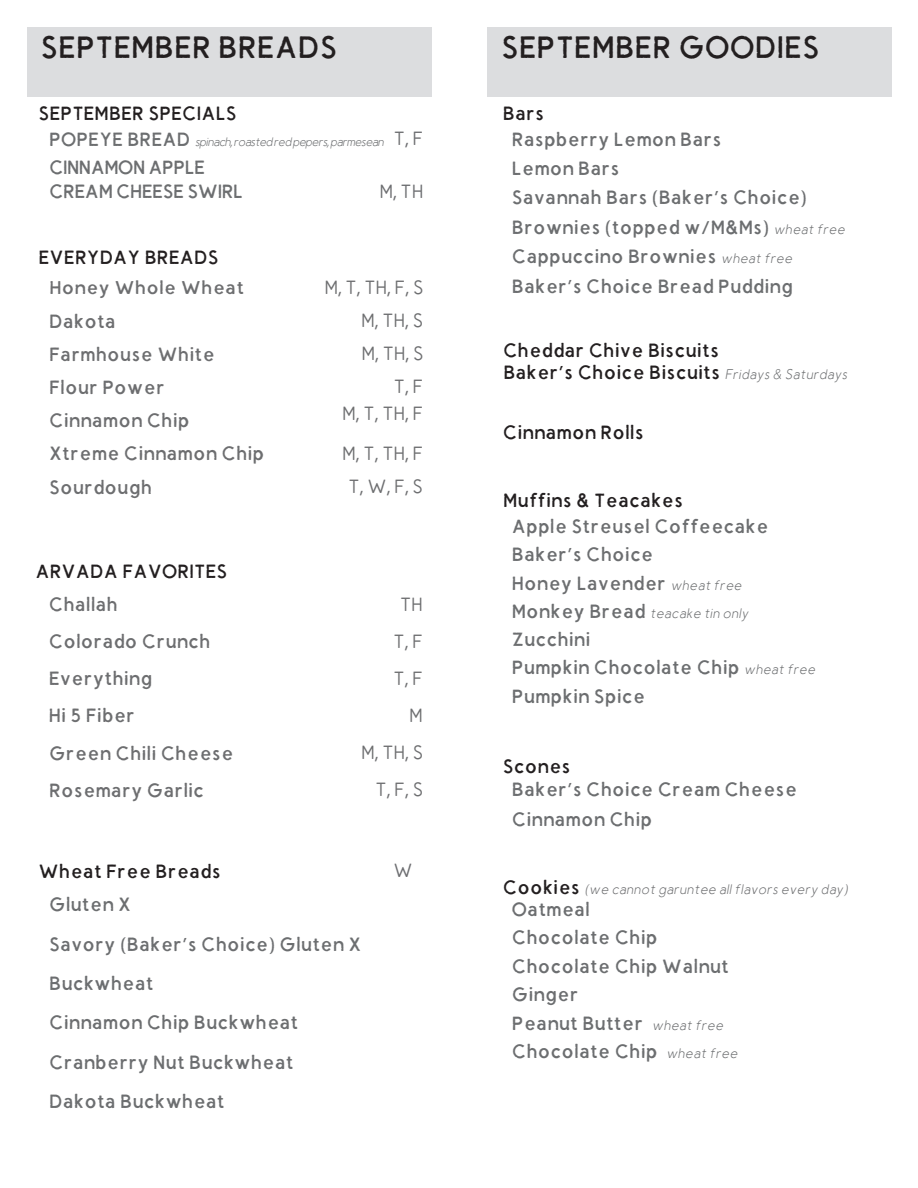
<style>
.page{position:relative;width:918px;height:1188px;background:#fff}
.page>*{position:absolute;margin:0;border:0;box-sizing:border-box;transform-origin:0 0}
.t1{font:31.5px "GH Simple Rustic";color:#231f20}
.t2{font:19.5px/39.5px "GH Simple Rustic";color:#6c6e70}
.t3{font:19.5px "GH Simple Rustic";color:#231f20}
.t4{font:19.5px "GH Simple Rustic";color:#6d6e70}
.t5{font:19.5px/23.4px "GH Simple Rustic";letter-spacing:-.03em;color:#6c6e70}
.t6{font:18.75px "GH Simple Rustic";color:#6d6e70;scale:1.04 1}
.t7{font:600 18px "GH Simple";color:#6d6e70}
.t8{font:600 18px "GH Simple";color:#6c6d70}
.t9{font:italic 13.5px "GH Simple";color:#6d6e70}
.t10{font:italic 13.5px "GH Simple";color:#6c6e70}
.t11{font:italic 12px "GH Simple";letter-spacing:-.07em;color:#6c6e70}
.s1{font-family:"GH Simple Rustic";font-style:normal;font-size:19.5px}
.s2{font-weight:600;font-style:normal;font-size:18px;color:#6c6d70}
.s3{font-family:"GH Simple";font-style:italic;font-size:13.5px}
.s4{font-family:"GH Simple";font-style:italic;font-size:13.5px;color:#6c6e70}
.s5{font-family:"GH Simple Rustic";font-style:normal;font-size:19.5px;color:#231f20}
</style>
<div class="page">
<div style="left:27px;top:27px;width:405px;height:69px;background:#dcdddf"></div>
<div style="left:488px;top:27px;width:404px;height:69px;background:#dcdddf"></div>
<h1 class="t1" style="left:40px;top:30px;width:299px">SEPTEMBER BREADS</h1>
<p class="t3" style="left:38px;top:102px;width:200px">SEPTEMBER SPECIALS</p>
<p class="t11" style="left:49px;top:135px;width:376px"><span class="s1">POPEYE BREAD</span> spinach, roasted red pepers, parmesean <span class="s2">T, F</span></p>
<p class="t5" style="left:49px;top:157px;width:195px">CINNAMON APPLE<br>CREAM CHEESE SWIRL</p>
<p class="t3" style="left:39px;top:246px;width:182px">EVERYDAY BREADS</p>
<p class="t8" style="left:380px;top:181px;width:45px">M, TH</p>
<p class="t6" style="left:50px;top:277px;width:189px">Honey Whole Wheat</p>
<p class="t7" style="left:325px;top:277px;width:100px">M, T, TH, F, S</p>
<p class="t4" style="left:49px;top:310px;width:68px">Dakota</p>
<p class="t7" style="left:362px;top:310px;width:63px">M, TH, S</p>
<p class="t4" style="left:49px;top:343px;width:167px">Farmhouse White</p>
<p class="t7" style="left:362px;top:344px;width:63px">M, TH, S</p>
<p class="t4" style="left:49px;top:377px;width:117px">Flour Power</p>
<p class="t7" style="left:394px;top:377px;width:31px">T, F</p>
<p class="t4" style="left:49px;top:410px;width:142px">Cinnamon Chip</p>
<p class="t7" style="left:343px;top:404px;width:82px">M, T, TH, F</p>
<p class="t4" style="left:49px;top:443px;width:217px">Xtreme Cinnamon Chip</p>
<p class="t7" style="left:343px;top:443px;width:82px">M, T, TH, F</p>
<p class="t4" style="left:49px;top:476px;width:105px">Sourdough</p>
<p class="t7" style="left:348px;top:477px;width:76px">T, W, F, S</p>
<p class="t3" style="left:35px;top:561px;width:194px">ARVADA FAVORITES</p>
<p class="t4" style="left:49px;top:594px;width:71px">Challah</p>
<p class="t7" style="left:400px;top:594px;width:24px">TH</p>
<p class="t4" style="left:49px;top:631px;width:163px">Colorado Crunch</p>
<p class="t7" style="left:393px;top:631px;width:31px">T, F</p>
<p class="t4" style="left:49px;top:668px;width:105px">Everything</p>
<p class="t7" style="left:393px;top:668px;width:31px">T, F</p>
<p class="t4" style="left:49px;top:705px;width:88px">Hi 5 Fiber</p>
<p class="t7" style="left:410px;top:705px;width:15px">M</p>
<p class="t4" style="left:49px;top:742px;width:186px">Green Chili Cheese</p>
<p class="t7" style="left:362px;top:742px;width:63px">M, TH, S</p>
<p class="t4" style="left:49px;top:779px;width:157px">Rosemary Garlic</p>
<p class="t7" style="left:376px;top:779px;width:49px">T, F, S</p>
<p class="t3" style="left:38px;top:861px;width:184px">Wheat Free Breads</p>
<p class="t8" style="left:393px;top:861px;width:21px">W</p>
<p class="t2" style="left:49px;top:885px;width:84px">Gluten X</p>
<p class="t2" style="left:49px;top:925px;width:314px">Savory (Baker’s Choice) Gluten X<br>Buckwheat</p>
<p class="t2" style="left:49px;top:1004px;width:251px">Cinnamon Chip Buckwheat<br>Cranberry Nut Buckwheat</p>
<p class="t2" style="left:49px;top:1082px;width:177px">Dakota Buckwheat</p>
<h1 class="t1" style="left:501px;top:30px;width:320px">SEPTEMBER GOODIES</h1>
<p class="t3" style="left:503px;top:103px;width:43px">Bars</p>
<p class="t2" style="left:512px;top:120px;width:211px">Raspberry Lemon Bars</p>
<p class="t2" style="left:512px;top:149px;width:109px">Lemon Bars</p>
<p class="t2" style="left:512px;top:179px;width:297px">Savannah Bars (Baker’s Choice)</p>
<p class="t2" style="left:512px;top:208px;width:335px">Brownies (topped w/M&amp;Ms) <span class="s3">wheat free</span></p>
<p class="t2" style="left:512px;top:243px;width:283px;line-height:29.4px">Cappuccino Brownies <span class="s3">wheat free<br></span>Baker’s Choice Bread Pudding</p>
<p class="t3" style="left:503px;top:340px;width:218px">Cheddar Chive Biscuits</p>
<p class="t3" style="left:503px;top:362px;width:346px">Baker’s Choice Biscuits <span class="s4">Fridays &amp; Saturdays</span></p>
<p class="t3" style="left:503px;top:422px;width:143px">Cinnamon Rolls</p>
<p class="t3" style="left:503px;top:490px;width:182px">Muffins &amp; Teacakes</p>
<p class="t2" style="left:512px;top:507px;width:258px">Apple Streusel Coffeecake</p>
<p class="t2" style="left:512px;top:541px;width:231px;line-height:28.3px">Baker’s Choice<br>Honey Lavender <span class="s3">wheat free</span></p>
<p class="t10" style="left:512px;top:606px;width:238px"><span class="s1">Monkey Bread</span> teacake tin only</p>
<p class="t2" style="left:512px;top:649px;width:305px">Pumpkin Chocolate Chip <span class="s3">wheat free</span></p>
<p class="t2" style="left:512px;top:620px;width:80px">Zucchini</p>
<p class="t2" style="left:512px;top:677px;width:135px">Pumpkin Spice</p>
<p class="t3" style="left:503px;top:756px;width:69px">Scones</p>
<p class="t2" style="left:512px;top:800px;width:142px">Cinnamon Chip</p>
<p class="t2" style="left:512px;top:770px;width:287px">Baker’s Choice Cream Cheese</p>
<p class="t9" style="left:503px;top:882px;width:346px"><span class="s5">Cookies</span> (we cannot garuntee all flavors every day)</p>
<p class="t2" style="left:512px;top:924px;width:219px;line-height:28.5px">Chocolate Chip<br>Chocolate Chip Walnut</p>
<p class="t2" style="left:512px;top:1004px;width:213px">Peanut Butter <span class="s3">wheat free</span></p>
<p class="t2" style="left:512px;top:890px;width:80px">Oatmeal</p>
<p class="t2" style="left:512px;top:976px;width:68px">Ginger</p>
<p class="t2" style="left:512px;top:1032px;width:227px">Chocolate Chip <span class="s3">wheat free</span></p>
</div>
